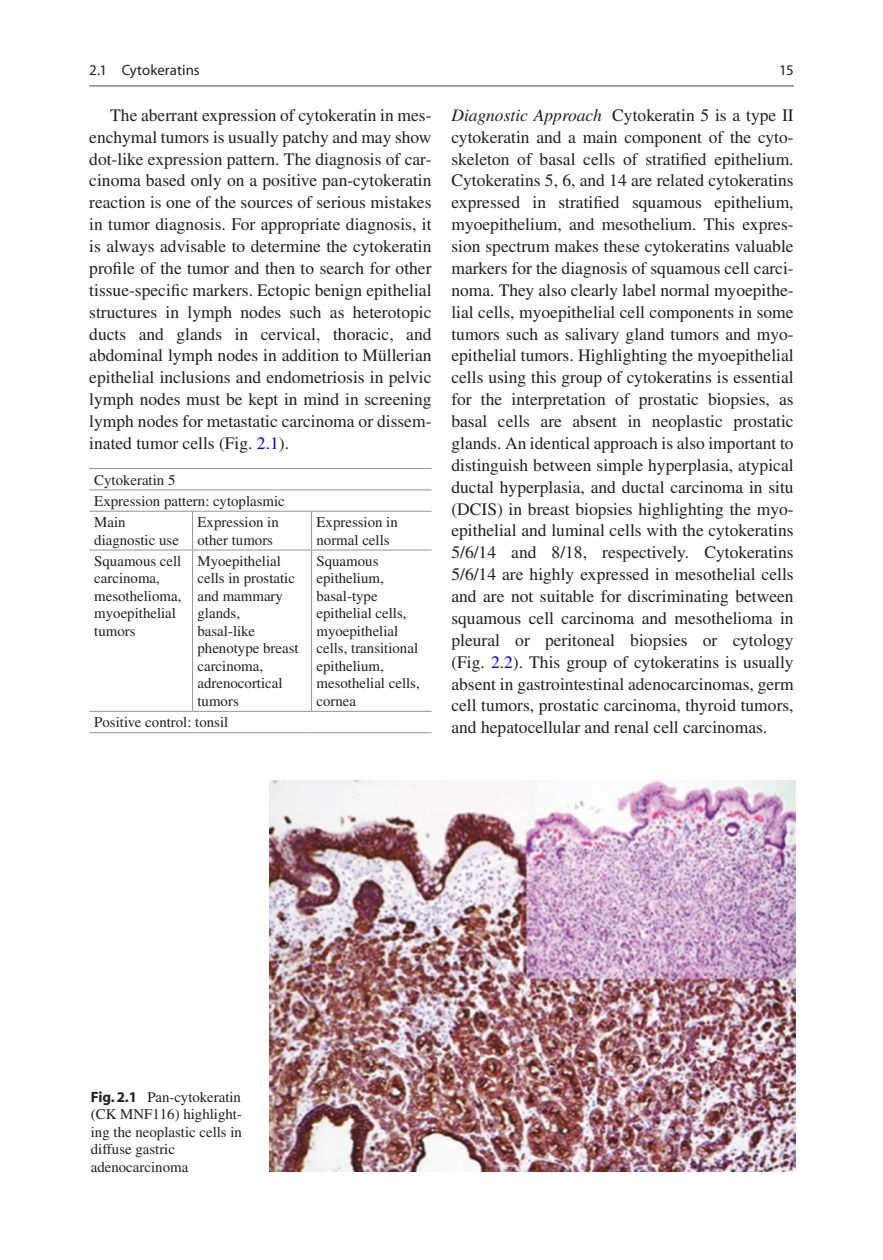
<style>
.page{position:relative;width:883px;height:1260px;background:#fff}
.page>*{position:absolute;margin:0;border:0;box-sizing:border-box;transform-origin:0 0}
.t1{font:17.5px/21.9px "Shlyfj Times";color:#231f20;text-align:justify}
.t2{font:14.88px/17.5px "Shlyfj Times";color:#231f20}
.t3{font:14.88px "Dhdjkx Myriad";color:#231f20}
.s1{color:#0000fa}
.s2{font-family:"Hjspnb Times";font-style:italic}
.s3{font-family:"Rwprtt Myriad";font-weight:700}
</style>
<div class="page">
<hr style="left:89px;top:468px;width:104px;height:1px;background:#939598">
<hr style="left:193px;top:468px;width:119px;height:1px;background:#939598">
<hr style="left:312px;top:468px;width:120px;height:1px;background:#939598">
<hr style="left:89px;top:489px;width:104px;height:1px;background:#939598">
<hr style="left:193px;top:489px;width:119px;height:1px;background:#939598">
<hr style="left:312px;top:489px;width:120px;height:1px;background:#939598">
<hr style="left:89px;top:511px;width:104px;height:1px;background:#939598">
<hr style="left:312px;top:511px;width:120px;height:1px;background:#939598">
<hr style="left:89px;top:550px;width:104px;height:1px;background:#939598">
<hr style="left:312px;top:550px;width:120px;height:1px;background:#939598">
<hr style="left:89px;top:711px;width:104px;height:1px;background:#939598">
<hr style="left:312px;top:711px;width:120px;height:1px;background:#939598">
<hr style="left:89px;top:732px;width:104px;height:1px;background:#939598">
<hr style="left:193px;top:732px;width:119px;height:1px;background:#939598">
<hr style="left:312px;top:732px;width:120px;height:1px;background:#939598">
<hr style="left:193px;top:511px;width:119px;height:1px;background:#939598">
<hr style="left:192px;top:512px;width:1px;height:38px;background:#939598">
<hr style="left:311px;top:512px;width:1px;height:38px;background:#939598">
<hr style="left:193px;top:550px;width:119px;height:1px;background:#939598">
<hr style="left:192px;top:550px;width:1px;height:161px;background:#939598">
<hr style="left:311px;top:550px;width:1px;height:161px;background:#939598">
<hr style="left:193px;top:711px;width:119px;height:1px;background:#939598">
<img style="left:269px;top:781px;width:526px;height:391px">
<hr style="left:89px;top:85px;width:705px;height:2px;background:#939598">
<p class="t3" style="left:89px;top:63px;width:112px">2.1 Cytokeratins</p>
<p class="t1" style="left:89px;top:104px;width:344px;text-indent:21px">The aberrant expression of cytokeratin in mes&shy;enchymal tumors is usually patchy and may show dot-like expression pattern. The diagnosis of car&shy;cinoma based only on a positive pan-cytokeratin reaction is one of the sources of serious mistakes in tumor diagnosis. For appropriate diagnosis, it is always advisable to determine the cytokeratin profile of the tumor and then to search for other tissue-specific markers. Ectopic benign epithelial structures in lymph nodes such as heterotopic ducts and glands in cervical, thoracic, and abdominal lymph nodes in addition to Müllerian epithelial inclusions and endometriosis in pelvic lymph nodes must be kept in mind in screening lymph nodes for metastatic carcinoma or dissem&shy;inated tumor cells (Fig. <span class="s1">2.1</span>).</p>
<p class="t2" style="left:94px;top:469px;width:192px;line-height:21.3px">Cytokeratin 5<br>Expression pattern: cytoplasmic<br>Main</p>
<p class="t2" style="left:94px;top:531px;width:86px">diagnostic use</p>
<p class="t2" style="left:197px;top:513px;width:83px">Expression in other tumors</p>
<p class="t2" style="left:316px;top:513px;width:83px">Expression in normal cells</p>
<p class="t2" style="left:94px;top:552px;width:89px">Squamous cell carcinoma, mesothelioma, myoepithelial tumors</p>
<p class="t2" style="left:197px;top:552px;width:103px">Myoepithelial cells in prostatic and mammary glands, basal-like phenotype breast carcinoma, adrenocortical tumors</p>
<p class="t2" style="left:316px;top:552px;width:105px">Squamous epithelium, basal-type epithelial cells, myoepithelial cells, transitional epithelium, mesothelial cells, cornea</p>
<p class="t2" style="left:94px;top:713px;width:136px">Positive control: tonsil</p>
<p class="t3" style="left:779px;top:63px;width:16px">15</p>
<p class="t1" style="left:451px;top:104px;width:344px"><span class="s2">Diagnostic Approach</span> Cytokeratin 5 is a type II cytokeratin and a main component of the cyto&shy;skeleton of basal cells of stratified epithelium.<br>Cytokeratins 5, 6, and 14 are related cytokeratins expressed in stratified squamous epithelium, myoepithelium, and mesothelium. This expres&shy;sion spectrum makes these cytokeratins valuable markers for the diagnosis of squamous cell carci&shy;noma. They also clearly label normal myoepithe&shy;lial cells, myoepithelial cell components in some tumors such as salivary gland tumors and myo&shy;epithelial tumors. Highlighting the myoepithelial cells using this group of cytokeratins is essential for the interpretation of prostatic biopsies, as basal cells are absent in neoplastic prostatic glands. An identical approach is also important to distinguish between simple hyperplasia, atypical ductal hyperplasia, and ductal carcinoma in situ (DCIS) in breast biopsies highlighting the myo&shy;epithelial and luminal cells with the cytokeratins 5/6/14 and 8/18, respectively. Cytokeratins 5/6/14 are highly expressed in mesothelial cells and are not suitable for discriminating between squamous cell carcinoma and mesothelioma in pleural or peritoneal biopsies or cytology (Fig. <span class="s1">2.2</span>). This group of cytokeratins is usually absent in gastrointestinal adenocarcinomas, germ cell tumors, prostatic carcinoma, thyroid tumors, and hepatocellular and renal cell carcinomas.</p>
<p class="t2" style="left:91px;top:1088px;width:153px"><span class="s3">Fig. 2.1</span> Pan-cytokeratin (CK MNF116) highlight&shy;ing the neoplastic cells in diffuse gastric adenocarcinoma</p>
</div>
